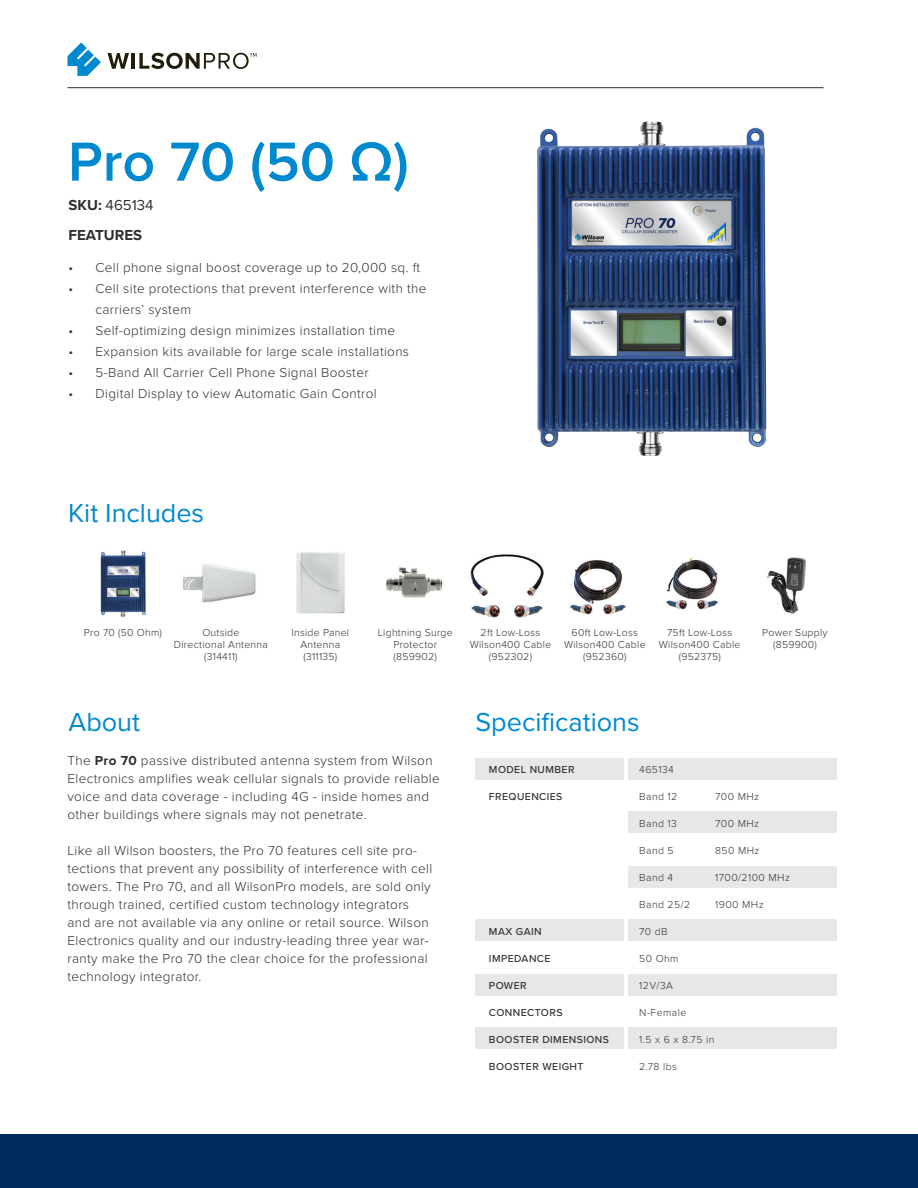
<style>
.page{position:relative;width:918px;height:1188px;background:#fff}
.page>*{position:absolute;margin:0;border:0;box-sizing:border-box;transform-origin:0 0}
.t1{font:600 57px "Proxima Nova";color:#0089cf}
.t2{font:27px "Proxima Nova";color:#0089cf}
.t3{font:15px "Proxima Nova";color:#312f30}
.t4{font:700 15px "Proxima Nova";color:#312f30}
.t5{font:300 13.5px/18px "Proxima Nova";letter-spacing:.025em;color:#312f30}
.t6{font:300 10.5px/12px "Proxima Nova";letter-spacing:.025em;color:#312f30;text-align:center}
.t7{font:500 10.5px "Proxima Nova";letter-spacing:.04em;color:#312f30}
.s1{font-weight:700}
</style>
<div class="page">
<div style="left:0;top:1134px;width:918px;height:54px;background:#002b5c"></div>
<hr style="left:68px;top:87px;width:756px;height:1px;background:#312f30">
<svg style="left:68px;top:42px;width:33px;height:34px"></svg>
<svg style="left:108px;top:53px;width:21px;height:16px"></svg>
<hr style="left:132px;top:53px;width:3px;height:16px;background:#201d09">
<svg style="left:139px;top:53px;width:118px;height:16px"></svg>
<div style="left:475px;top:1027px;width:149px;height:22px;background:#e6e7e9"></div>
<div style="left:628px;top:1027px;width:209px;height:22px;background:#e6e7e9"></div>
<div style="left:475px;top:758px;width:149px;height:22px;background:#e6e7e9"></div>
<div style="left:475px;top:919px;width:149px;height:22px;background:#e6e7e9"></div>
<div style="left:475px;top:974px;width:149px;height:22px;background:#e6e7e9"></div>
<div style="left:628px;top:758px;width:209px;height:22px;background:#e6e7e9"></div>
<div style="left:628px;top:919px;width:209px;height:22px;background:#e6e7e9"></div>
<div style="left:628px;top:974px;width:209px;height:22px;background:#e6e7e9"></div>
<div style="left:628px;top:811px;width:209px;height:22px;background:#e6e7e9"></div>
<div style="left:628px;top:866px;width:209px;height:22px;background:#e6e7e9"></div>
<img style="left:183px;top:564px;width:73px;height:39px">
<img style="left:386px;top:567px;width:57px;height:31px">
<img style="left:471px;top:554px;width:72px;height:64px">
<img style="left:570px;top:560px;width:56px;height:55px">
<img style="left:666px;top:558px;width:52px;height:52px">
<img style="left:767px;top:557px;width:39px;height:57px">
<img style="left:100px;top:551px;width:46px;height:65px">
<img style="left:537px;top:121px;width:230px;height:335px">
<img style="left:296px;top:552px;width:49px;height:62px">
<p class="t1" style="left:68px;top:128px;width:342px">Pro 70 (50 Ω)</p>
<p class="t3" style="left:69px;top:196px;width:86px"><span class="s1">SKU:</span> 465134</p>
<p class="t4" style="left:69px;top:226px;width:75px">FEATURES</p>
<p class="t5" style="left:69px;top:259px;width:353px">• Cell phone signal boost coverage up to 20,000 sq. ft</p>
<p class="t5" style="left:96px;top:278px;width:332px;line-height:21px;text-indent:-27px">• Cell site protections that prevent interference with the carriers’ system</p>
<p class="t5" style="left:69px;top:322px;width:328px">• Self-optimizing design minimizes installation time</p>
<p class="t5" style="left:69px;top:343px;width:342px">• Expansion kits available for large scale installations</p>
<p class="t5" style="left:69px;top:364px;width:302px">• 5-Band All Carrier Cell Phone Signal Booster</p>
<p class="t5" style="left:69px;top:385px;width:310px">• Digital Display to view Automatic Gain Control</p>
<p class="t2" style="left:68px;top:497px;width:138px">Kit Includes</p>
<p class="t6" style="left:84px;top:627px;width:80px">Pro 70 (50 Ohm)</p>
<p class="t6" style="left:202px;top:627px;width:39px">Outside</p>
<p class="t6" style="left:174px;top:639px;width:96px">Directional Antenna</p>
<p class="t6" style="left:204px;top:651px;width:35px">(314411)</p>
<p class="t6" style="left:291px;top:627px;width:59px">Inside Panel<br>Antenna</p>
<p class="t6" style="left:303px;top:651px;width:35px">(311135)</p>
<p class="t6" style="left:378px;top:627px;width:77px">Lightning Surge<br>Protector</p>
<p class="t6" style="left:394px;top:651px;width:45px">(859902)</p>
<p class="t6" style="left:481px;top:627px;width:61px">2ft Low-Loss</p>
<p class="t6" style="left:470px;top:639px;width:83px">Wilson400 Cable</p>
<p class="t6" style="left:489px;top:651px;width:45px">(952302)</p>
<p class="t6" style="left:572px;top:627px;width:68px">60ft Low-Loss</p>
<p class="t6" style="left:564px;top:639px;width:83px">Wilson400 Cable</p>
<p class="t6" style="left:583px;top:651px;width:45px">(952360)</p>
<p class="t6" style="left:667px;top:627px;width:67px">75ft Low-Loss</p>
<p class="t6" style="left:659px;top:639px;width:83px">Wilson400 Cable</p>
<p class="t6" style="left:679px;top:651px;width:44px">(952375)</p>
<p class="t6" style="left:762px;top:627px;width:67px">Power Supply</p>
<p class="t6" style="left:773px;top:639px;width:45px">(859900)</p>
<p class="t2" style="left:69px;top:706px;width:73px">About</p>
<p class="t5" style="left:68px;top:751px;width:367px">The <span class="s1">Pro 70</span> passive distributed antenna system from Wilson</p>
<p class="t5" style="left:68px;top:769px;width:374px">Electronics amplifies weak cellular signals to provide reliable</p>
<p class="t5" style="left:68px;top:787px;width:363px">voice and data coverage - including 4G - inside homes and</p>
<p class="t5" style="left:68px;top:805px;width:301px">other buildings where signals may not penetrate.</p>
<p class="t5" style="left:68px;top:841px;width:366px">Like all Wilson boosters, the Pro 70 features cell site pro&shy;tections that prevent any possibility of interference with cell towers. The Pro 70, and all WilsonPro models, are sold only through trained, certified custom technology integrators and are not available via any online or retail source. Wilson Electronics quality and our industry-leading three year war&shy;ranty make the Pro 70 the clear choice for the professional technology integrator.</p>
<p class="t2" style="left:475px;top:706px;width:166px">Specifications</p>
<p class="t7" style="left:489px;top:763px;width:87px">MODEL NUMBER</p>
<p class="t7" style="left:489px;top:790px;width:75px">FREQUENCIES</p>
<p class="t7" style="left:489px;top:925px;width:54px">MAX GAIN</p>
<p class="t7" style="left:489px;top:952px;width:63px">IMPEDANCE</p>
<p class="t7" style="left:489px;top:979px;width:39px">POWER</p>
<p class="t7" style="left:489px;top:1006px;width:75px">CONNECTORS</p>
<p class="t7" style="left:489px;top:1033px;width:121px">BOOSTER DIMENSIONS</p>
<p class="t7" style="left:489px;top:1060px;width:96px">BOOSTER WEIGHT</p>
<p class="t6" style="left:639px;top:763px;width:36px">465134</p>
<p class="t6" style="left:639px;top:790px;width:40px">Band 12</p>
<p class="t6" style="left:715px;top:790px;width:45px">700 MHz</p>
<p class="t6" style="left:639px;top:817px;width:39px">Band 13</p>
<p class="t6" style="left:715px;top:817px;width:45px">700 MHz</p>
<p class="t6" style="left:639px;top:844px;width:36px">Band 5</p>
<p class="t6" style="left:715px;top:844px;width:46px">850 MHz</p>
<p class="t6" style="left:639px;top:871px;width:36px">Band 4</p>
<p class="t6" style="left:715px;top:871px;width:76px">1700/2100 MHz</p>
<p class="t6" style="left:639px;top:898px;width:52px">Band 25/2</p>
<p class="t6" style="left:715px;top:898px;width:50px">1900 MHz</p>
<p class="t6" style="left:639px;top:925px;width:30px">70 dB</p>
<p class="t6" style="left:639px;top:952px;width:41px">50 Ohm</p>
<p class="t6" style="left:639px;top:979px;width:35px">12V/3A</p>
<p class="t6" style="left:639px;top:1006px;width:49px">N-Female</p>
<p class="t6" style="left:639px;top:1033px;width:77px">1.5 x 6 x 8.75 in</p>
<p class="t6" style="left:639px;top:1060px;width:39px">2.78 lbs</p>
</div>
